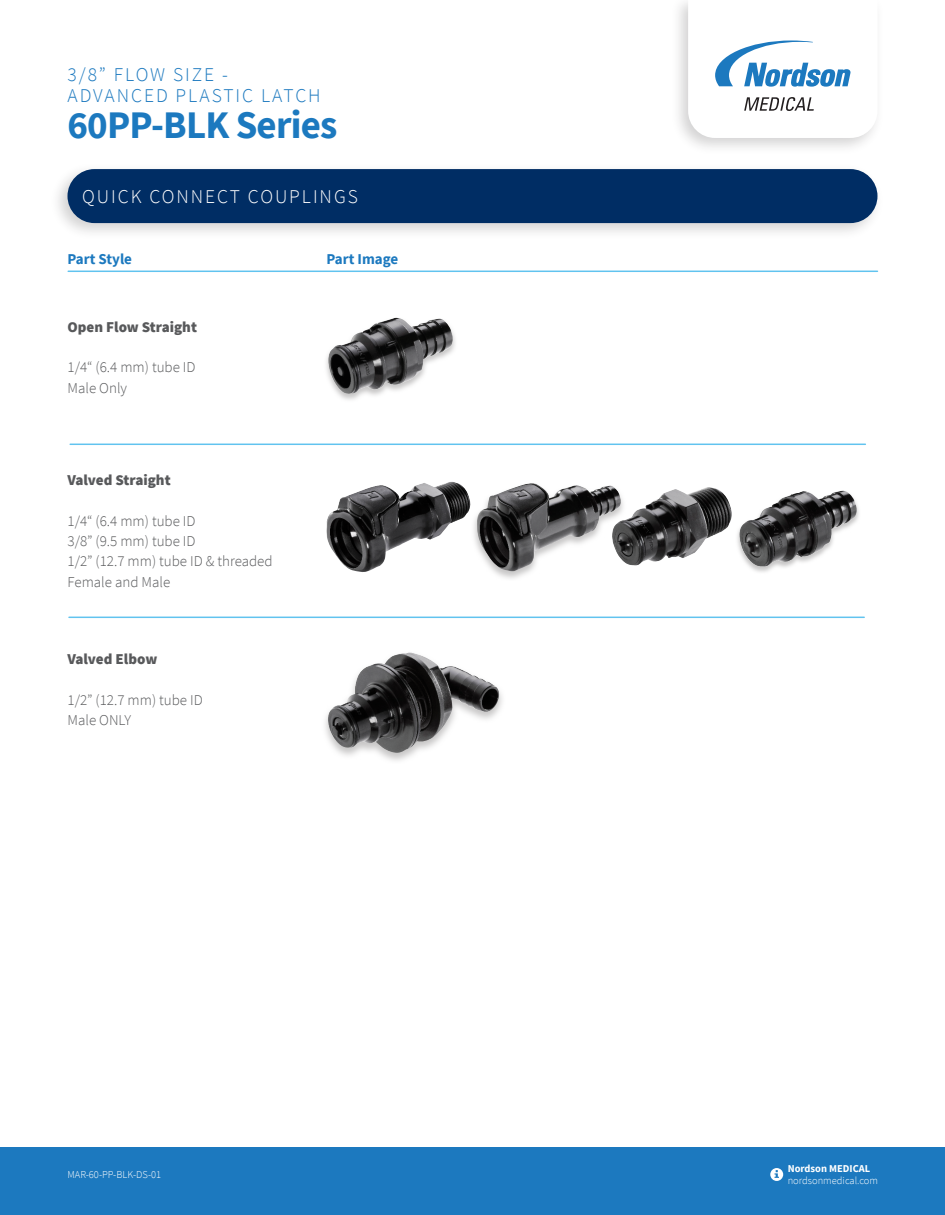
<style>
.page{position:relative;width:945px;height:1215px;background:#fff}
.page>*{position:absolute;margin:0;border:0;box-sizing:border-box;transform-origin:0 0}
.t1{font:700 39px "Source Sans Pro";letter-spacing:-.02em;color:#1c79bf}
.t2{font:300 19.5px/21px "Source Sans Pro";letter-spacing:.1em;color:#1c79bf}
.t3{font:300 19.5px "Source Sans Pro";letter-spacing:.1em;color:#fff}
.t4{font:300 15px/20.2px "Source Sans Pro";color:#58595b}
.t5{font:900 15px "Source Sans Pro";color:#58595b}
.t6{font:700 15px "Source Sans Pro";color:#1c79bf}
.t7{font:300 10.5px "Source Sans Pro";color:#fff}
.t8{font:700 10.5px "Source Sans Pro";color:#fff}
</style>
<div class="page">
<hr style="left:68px;top:271px;width:809px;height:1px;background:#61c3ef">
<img style="left:58px;top:169px;width:628px;height:64px">
<div style="left:68px;top:169px;width:809px;height:54px;background:#002d64;border-radius:27px"></div>
<div style="left:0;top:1148px;width:945px;height:67px;background:#1c79bf"></div>
<svg style="left:686px;top:0;width:192px;height:1148px"></svg>
<svg style="left:770px;top:1168px;width:13px;height:13px"></svg>
<hr style="left:70px;top:444px;width:795px;height:1px;background:#61c3ef">
<hr style="left:69px;top:617px;width:795px;height:1px;background:#61c3ef">
<img style="left:326px;top:482px;width:145px;height:90px">
<svg style="left:474px;top:516px;width:56px;height:63px"></svg>
<img style="left:477px;top:483px;width:137px;height:88px">
<svg style="left:326px;top:317px;width:129px;height:83px"></svg>
<img style="left:328px;top:318px;width:125px;height:76px">
<img style="left:611px;top:487px;width:123px;height:80px">
<svg style="left:735px;top:490px;width:125px;height:84px"></svg>
<img style="left:736px;top:491px;width:121px;height:77px">
<svg style="left:325px;top:692px;width:177px;height:69px"></svg>
<img style="left:327px;top:652px;width:173px;height:101px">
<h2 class="t2" style="left:68px;top:64px;width:255px">3/8” FLOW SIZE -<br>ADVANCED PLASTIC LATCH</h2>
<h1 class="t1" style="left:68px;top:99px;width:271px">60PP-BLK Series</h1>
<h2 class="t3" style="left:82px;top:185px;width:277px">QUICK CONNECT COUPLINGS</h2>
<p class="t6" style="left:68px;top:248px;width:66px">Part Style</p>
<p class="t6" style="left:326px;top:248px;width:73px">Part Image</p>
<p class="t5" style="left:68px;top:316px;width:131px">Open Flow Straight</p>
<p class="t4" style="left:68px;top:357px;width:130px">1/4“ (6.4 mm) tube ID<br>Male Only</p>
<p class="t5" style="left:68px;top:470px;width:105px">Valved Straight</p>
<p class="t4" style="left:68px;top:511px;width:207px">1/4“ (6.4 mm) tube ID<br>3/8” (9.5 mm) tube ID<br>1/2” (12.7 mm) tube ID &amp; threaded<br>Female and Male</p>
<p class="t5" style="left:68px;top:649px;width:91px">Valved Elbow</p>
<p class="t4" style="left:68px;top:689px;width:137px">1/2” (12.7 mm) tube ID<br>Male ONLY</p>
<p class="t7" style="left:68px;top:1168px;width:95px">MAR-60-PP-BLK-DS-01</p>
<p class="t8" style="left:788px;top:1162px;width:84px">Nordson MEDICAL</p>
<p class="t7" style="left:788px;top:1174px;width:92px">nordsonmedical.com</p>
</div>
